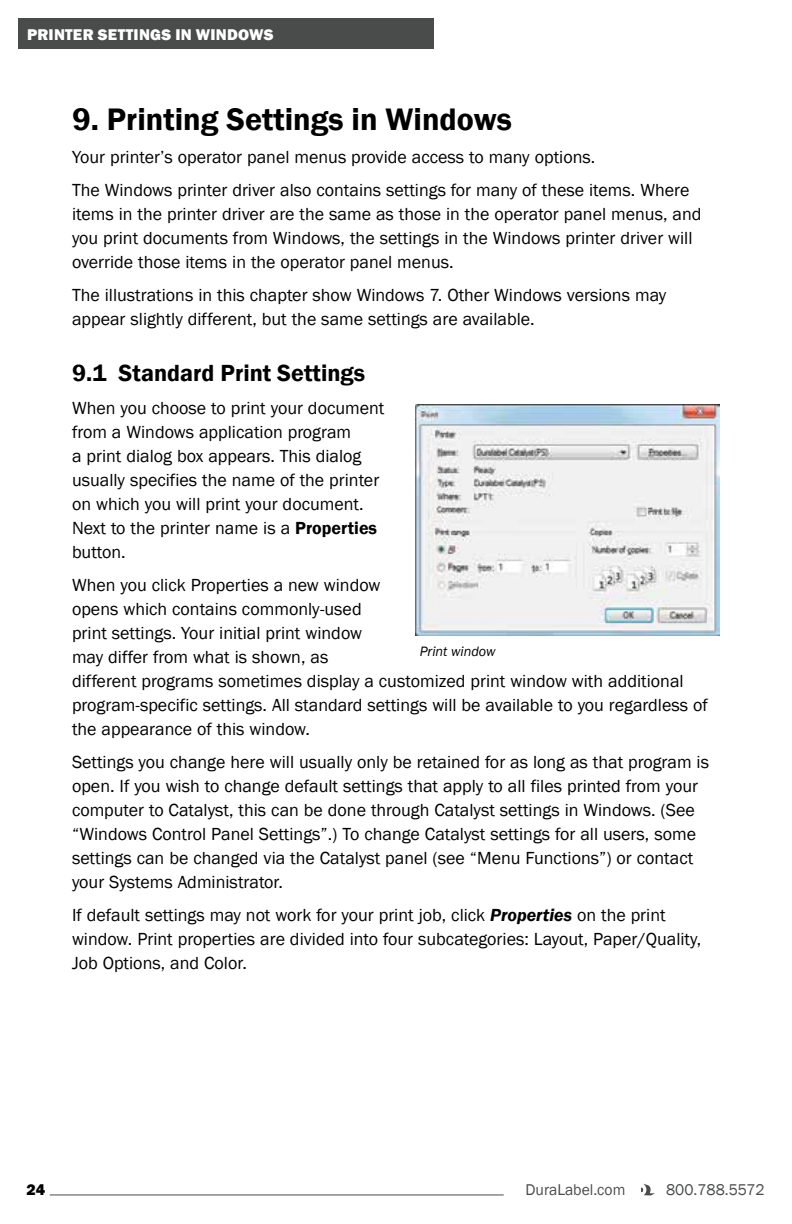
<style>
.page{position:relative;width:792px;height:1224px;background:#fff}
.page>*{position:absolute;margin:0;border:0;box-sizing:border-box;transform-origin:0 0}
.t1{font:600 32px "Franklin Gothic";color:#000}
.t2{font:600 24px "Franklin Gothic";color:#000}
.t3{font:18px/24px "Franklin Gothic";color:#000}
.t4{font:16px "Franklin Gothic";color:#4a4b4b}
.t5{font:800 16px "Franklin Gothic";letter-spacing:.02em;color:#fff}
.t6{font:800 16px "Franklin Gothic";color:#000}
.t7{font:italic 14px "Franklin Gothic";color:#000}
.s1{font-weight:600}
.s2{font-weight:600;font-style:italic}
</style>
<div class="page">
<svg style="left:641px;top:1184px;width:14px;height:11px"></svg>
<hr style="left:50px;top:1195px;width:454px;height:1px;background:#4a4b4b">
<div style="left:18px;top:18px;width:415px;height:31px;background:#4a4b4b"></div>
<img style="left:415px;top:405px;width:305px;height:231px">
<p class="t5" style="left:27px;top:24px;width:248px">PRINTER SETTINGS IN WINDOWS</p>
<h1 class="t1" style="left:72px;top:100px;width:441px">9. Printing Settings in Windows</h1>
<p class="t3" style="left:72px;top:141px;width:619px;line-height:33px">Your printer’s operator panel menus provide access to many options.<br>The Windows printer driver also contains settings for many of these items. Where</p>
<p class="t3" style="left:72px;top:203px;width:631px">items in the printer driver are the same as those in the operator panel menus, and you print documents from Windows, the settings in the Windows printer driver will override those items in the operator panel menus.</p>
<p class="t3" style="left:72px;top:284px;width:596px">The illustrations in this chapter show Windows 7. Other Windows versions may appear slightly different, but the same settings are available.</p>
<h2 class="t2" style="left:72px;top:358px;width:295px">9.1 Standard Print Settings</h2>
<p class="t3" style="left:72px;top:397px;width:314px">When you choose to print your document from a Windows application program<br>a print dialog box appears. This dialog usually specifies the name of the printer on which you will print your document.<br>Next to the printer name is a <span class="s1">Properties </span>button.</p>
<p class="t3" style="left:72px;top:574px;width:637px">When you click Properties a new window<br>opens which contains commonly-used<br>print settings. Your initial print window<br>may differ from what is shown, as<br>different programs sometimes display a customized print window with additional program-specific settings. All standard settings will be available to you regardless of the appearance of this window.</p>
<p class="t3" style="left:72px;top:751px;width:639px">Settings you change here will usually only be retained for as long as that program is open. If you wish to change default settings that apply to all files printed from your computer to Catalyst, this can be done through Catalyst settings in Windows. (See “Windows Control Panel Settings”.) To change Catalyst settings for all users, some settings can be changed via the Catalyst panel (see “Menu Functions”) or contact your Systems Administrator.</p>
<p class="t3" style="left:72px;top:903px;width:631px">If default settings may not work for your print job, click <span class="s2">Properties</span> on the print window. Print properties are divided into four subcategories: Layout, Paper/Quality,<br>Job Options, and Color.</p>
<p class="t7" style="left:420px;top:642px;width:77px">Print window</p>
<p class="t6" style="left:26px;top:1180px;width:20px">24</p>
<p class="t4" style="left:525px;top:1180px;width:101px">DuraLabel.com</p>
<p class="t4" style="left:666px;top:1180px;width:100px">800.788.5572</p>
</div>
